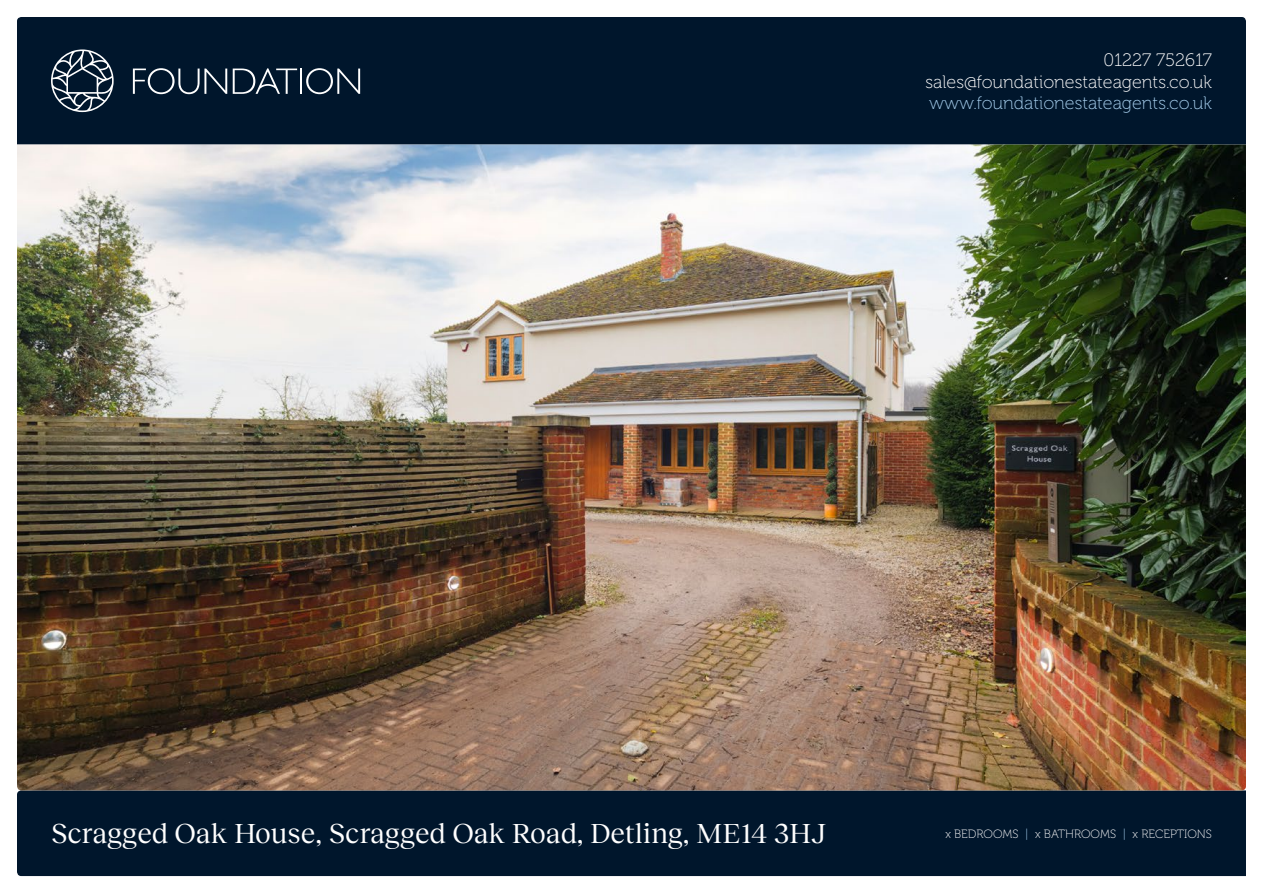
<style>
.page{position:relative;width:1263px;height:893px;background:#fff}
.page>*{position:absolute;margin:0;border:0;box-sizing:border-box;transform-origin:0 0}
.t1{font:28.5px "Reckless Neue";color:#fff}
.t2{font:18px/21.6px "Museo 100";color:#fff;text-align:right}
.t3{font:18px "Museo 100";color:#a7cfee}
.t4{font:12px "Museo 100";color:#fff}
.s1{color:#a7cfee}
</style>
<div class="page">
<div style="left:17px;top:790px;width:1229px;height:86px;background:#00162c"></div>
<div style="left:17px;top:17px;width:1229px;height:128px;background:#00162c"></div>
<hr style="left:300px;top:69px;width:2px;height:25px;background:#fff">
<svg style="left:233px;top:68px;width:64px;height:26px;background:#354658"></svg>
<svg style="left:133px;top:68px;width:94px;height:26px;background:#334556"></svg>
<svg style="left:306px;top:68px;width:54px;height:26px"></svg>
<svg style="left:51px;top:49px;width:63px;height:63px;background:#3e4f5f"></svg>
<img style="left:17px;top:145px;width:1229px;height:645px">
<p class="t2" style="left:925px;top:50px;width:288px">01227 752617 sales@foundationestateagents.co.uk</p>
<p class="t3" style="left:929px;top:94px;width:284px">www.foundationestateagents.co.uk</p>
<p class="t1" style="left:51px;top:813px;width:777px">Scragged Oak House, Scragged Oak Road, Detling, ME14 3HJ</p>
<p class="t4" style="left:945px;top:827px;width:268px">x BEDROOMS <span class="s1">|</span> x BATHROOMS <span class="s1">|</span> x RECEPTIONS</p>
</div>
